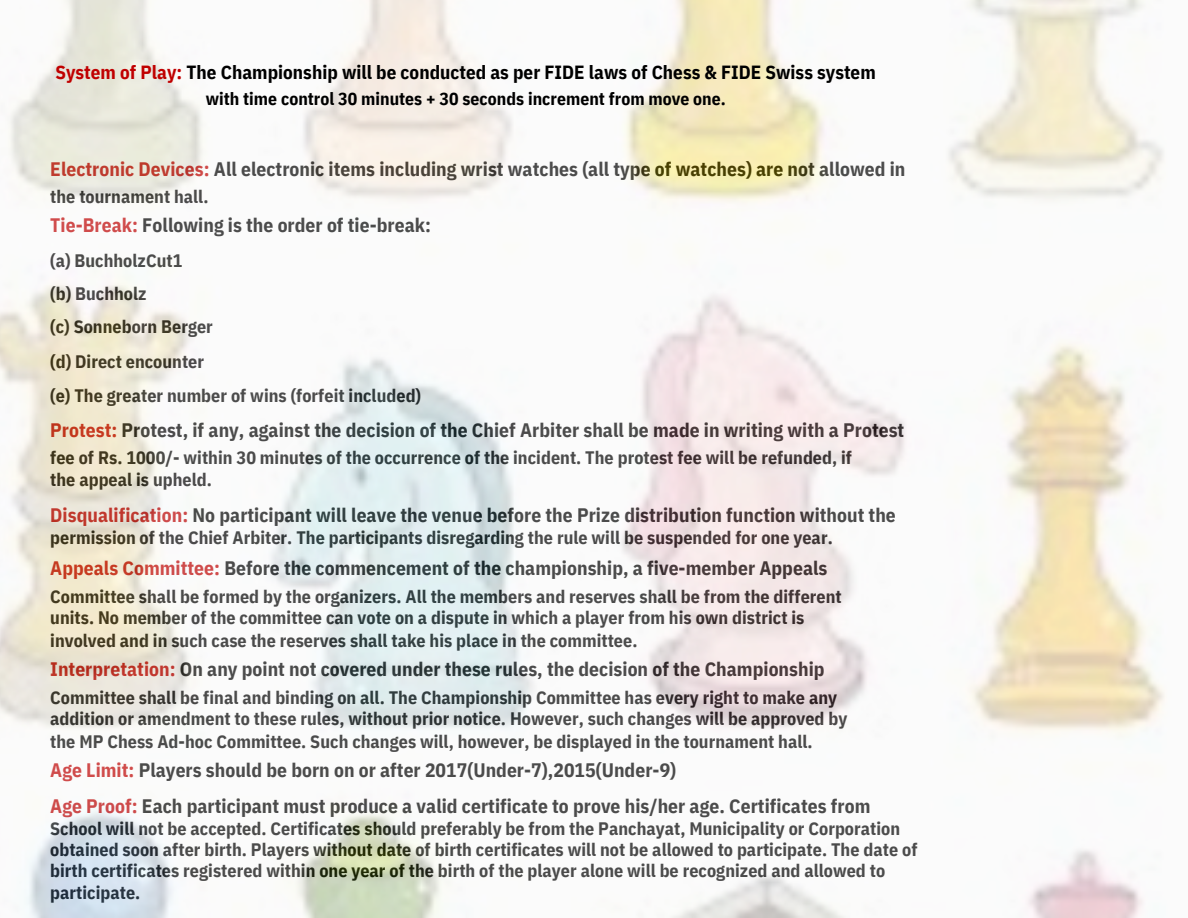
<style>
.page{position:relative;width:1188px;height:918px;background:#fff}
.page>*{position:absolute;margin:0;border:0;box-sizing:border-box;transform-origin:0 0}
.t1{font:700 19.5px/36.5px "IBM Plex Sans Cond";letter-spacing:.005em;color:#000}
.t2{font:700 19.05px "IBM Plex Sans Cond";letter-spacing:.005em;color:#000}
.t3{font:700 18px/33.8px "IBM Plex Sans Cond";letter-spacing:.005em;color:#000}
.t4{font:700 17.7px "IBM Plex Sans Cond";letter-spacing:.005em;color:#000}
.s1{color:#c00000}
</style>
<div class="page">
<h1 class="t2" style="left:55px;top:60px;width:822px"><span class="s1">System of Play:</span> The Championship will be conducted as per FIDE laws of Chess &amp; FIDE Swiss system</h1>
<h1 class="t4" style="left:206px;top:87px;width:522px">with time control 30 minutes + 30 seconds increment from move one.</h1>
<p class="t1" style="left:50px;top:150px;width:857px"><span class="s1">Electronic Devices:</span> All electronic items including wrist watches (all type of watches) are not allowed in</p>
<p class="t3" style="left:50px;top:180px;width:160px">the tournament hall.</p>
<p class="t1" style="left:50px;top:207px;width:382px"><span class="s1">Tie-Break:</span> Following is the order of tie-break:</p>
<p class="t3" style="left:50px;top:243px;width:372px">(a) BuchholzCut1<br>(b) Buchholz<br>(c) Sonneborn Berger<br>(d) Direct encounter<br>(e) The greater number of wins (forfeit included)</p>
<p class="t1" style="left:50px;top:412px;width:856px"><span class="s1">Protest:</span> Protest, if any, against the decision of the Chief Arbiter shall be made in writing with a Protest</p>
<p class="t3" style="left:50px;top:447px;width:803px;line-height:21.5px">fee of Rs. 1000/- within 30 minutes of the occurrence of the incident. The protest fee will be refunded, if the appeal is upheld.</p>
<p class="t1" style="left:50px;top:497px;width:847px"><span class="s1">Disqualification:</span> No participant will leave the venue before the Prize distribution function without the</p>
<p class="t3" style="left:50px;top:520px;width:784px">permission of the Chief Arbiter. The participants disregarding the rule will be suspended for one year.</p>
<p class="t1" style="left:50px;top:549px;width:779px"><span class="s1">Appeals Committee:</span> Before the commencement of the championship, a five-member Appeals</p>
<p class="t3" style="left:50px;top:585px;width:793px;line-height:22px">Committee shall be formed by the organizers. All the members and reserves shall be from the different units. No member of the committee can vote on a dispute in which a player from his own district is involved and in such case the reserves shall take his place in the committee.</p>
<p class="t1" style="left:50px;top:650px;width:776px"><span class="s1">Interpretation:</span> On any point not covered under these rules, the decision of the Championship</p>
<p class="t3" style="left:50px;top:686px;width:799px;line-height:22px">Committee shall be final and binding on all. The Championship Committee has every right to make any addition or amendment to these rules, without prior notice. However, such changes will be approved by the MP Chess Ad-hoc Committee. Such changes will, however, be displayed in the tournament hall.</p>
<p class="t1" style="left:50px;top:751px;width:822px"><span class="s1">Age Limit:</span> Players should be born on or after 2017(Under-7),2015(Under-9)<br><span class="s1">Age Proof:</span> Each participant must produce a valid certificate to prove his/her age. Certificates from</p>
<p class="t3" style="left:50px;top:817px;width:869px;line-height:21.5px">School will not be accepted. Certificates should preferably be from the Panchayat, Municipality or Corporation obtained soon after birth. Players without date of birth certificates will not be allowed to participate. The date of birth certificates registered within one year of the birth of the player alone will be recognized and allowed to participate.</p>
</div>
